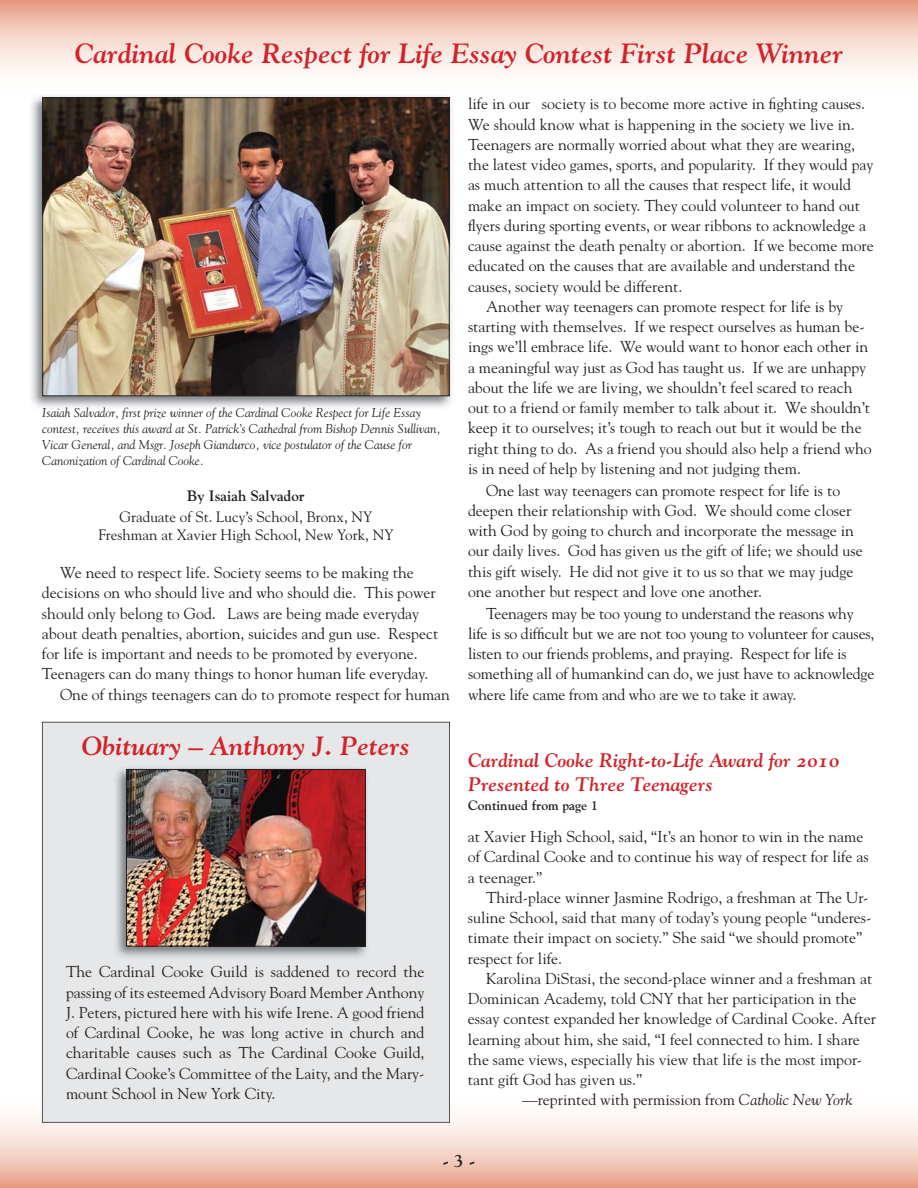
<style>
.page{position:relative;width:918px;height:1188px;background:#fff}
.page>*{position:absolute;margin:0;border:0;box-sizing:border-box;transform-origin:0 0}
.t1{font:27.75px "Goudy Bold Italic Os F";color:#d2232a}
.t2{font:26.25px "Goudy Bold Italic Os F";color:#d2232a}
.t3{font:19.5px/24px "Goudy Bold Italic Os F";color:#d2232a}
.t4{font:700 18px "Goudy";color:#231f20}
.t5{font:15.75px/20.2px "Goudy";color:#231f20}
.t6{font:15px/18px "Goudy";color:#231f20;text-align:center}
.t7{font:15px "Goudy Bold Os F";color:#231f20}
.t8{font:700 13.5px "Goudy";color:#231f20}
.t9{font:italic 12.75px/16px "Goudy";color:#231f20}
.s1{font-style:italic}
</style>
<div class="page">
<svg style="left:0;top:0;width:918px;height:74px;background:#f3d1c4"></svg>
<img style="left:30px;top:95px;width:422px;height:313px">
<img style="left:44px;top:99px;width:404px;height:295px">
<div style="left:42px;top:97px;width:408px;height:299px;border:1px solid #231f20"></div>
<svg style="left:0;top:1087px;width:918px;height:101px"></svg>
<div style="left:42px;top:722px;width:408px;height:401px;background:#e6e7e8"></div>
<img style="left:113px;top:765px;width:256px;height:194px">
<img style="left:128px;top:771px;width:236px;height:174px">
<div style="left:126px;top:769px;width:240px;height:178px;border:1px solid #231f20"></div>
<h1 class="t1" style="left:75px;top:43px;width:770px">Cardinal Cooke Respect for Life Essay Contest First Place Winner</h1>
<p class="t9" style="left:42px;top:406px;width:400px">Isaiah Salvador, first prize winner of the Cardinal Cooke Respect for Life Essay contest, receives this award at St. Patrick’s Cathedral from Bishop Dennis Sullivan, Vicar General, and Msgr. Joseph Giandurco, vice postulator of the Cause for Canonization of Cardinal Cooke.</p>
<p class="t7" style="left:187px;top:490px;width:119px">By Isaiah Salvador</p>
<p class="t6" style="left:98px;top:509px;width:297px">Graduate of St. Lucy’s School, Bronx, NY<br>Freshman at Xavier High School, New York, NY</p>
<p class="t5" style="left:60px;top:564px;width:355px">We need to respect life. Society seems to be making the</p>
<p class="t5" style="left:42px;top:584px;width:395px">decisions on who should live and who should die. This power</p>
<p class="t5" style="left:42px;top:604px;width:379px">should only belong to God. Laws are being made everyday</p>
<p class="t5" style="left:42px;top:625px;width:398px">about death penalties, abortion, suicides and gun use. Respect</p>
<p class="t5" style="left:42px;top:645px;width:377px">for life is important and needs to be promoted by everyone.</p>
<p class="t5" style="left:42px;top:665px;width:388px">Teenagers can do many things to honor human life everyday.</p>
<p class="t5" style="left:60px;top:685px;width:392px">One of things teenagers can do to promote respect for human</p>
<h2 class="t2" style="left:82px;top:736px;width:330px">Obituary – Anthony J. Peters</h2>
<p class="t5" style="left:66px;top:963px;width:360px;text-align:justify">The Cardinal Cooke Guild is saddened to record the passing of its esteemed Advisory Board Member Anthony J. Peters, pictured here with his wife Irene. A good friend of Cardinal Cooke, he was long active in church and charitable causes such as The Cardinal Cooke Guild, Cardinal Cooke’s Committee of the Laity, and the Mary&shy;mount School in New York City.</p>
<p class="t5" style="left:468px;top:95px;width:399px">life in our society is to become more active in fighting causes.</p>
<p class="t5" style="left:468px;top:115px;width:388px">We should know what is happening in the society we live in.</p>
<p class="t5" style="left:468px;top:136px;width:389px">Teenagers are normally worried about what they are wearing,</p>
<p class="t5" style="left:468px;top:156px;width:407px">the latest video games, sports, and popularity. If they would pay</p>
<p class="t5" style="left:468px;top:176px;width:385px">as much attention to all the causes that respect life, it would</p>
<p class="t5" style="left:468px;top:196px;width:394px">make an impact on society. They could volunteer to hand out</p>
<p class="t5" style="left:468px;top:217px;width:400px">flyers during sporting events, or wear ribbons to acknowledge a</p>
<p class="t5" style="left:468px;top:237px;width:407px">cause against the death penalty or abortion. If we become more</p>
<p class="t5" style="left:468px;top:257px;width:389px">educated on the causes that are available and understand the</p>
<p class="t5" style="left:468px;top:277px;width:216px">causes, society would be different.</p>
<p class="t5" style="left:486px;top:298px;width:359px">Another way teenagers can promote respect for life is by</p>
<p class="t5" style="left:468px;top:318px;width:398px">starting with themselves. If we respect ourselves as human be-</p>
<p class="t5" style="left:468px;top:338px;width:402px">ings we’ll embrace life. We would want to honor each other in</p>
<p class="t5" style="left:468px;top:358px;width:400px">a meaningful way just as God has taught us. If we are unhappy</p>
<p class="t5" style="left:468px;top:379px;width:386px">about the life we are living, we shouldn’t feel scared to reach</p>
<p class="t5" style="left:468px;top:399px;width:404px">out to a friend or family member to talk about it. We shouldn’t</p>
<p class="t5" style="left:468px;top:419px;width:395px">keep it to ourselves; it’s tough to reach out but it would be the</p>
<p class="t5" style="left:468px;top:439px;width:405px">right thing to do. As a friend you should also help a friend who</p>
<p class="t5" style="left:468px;top:460px;width:334px">is in need of help by listening and not judging them.</p>
<p class="t5" style="left:468px;top:481px;width:396px;text-indent:18px">One last way teenagers can promote respect for life is to deepen their relationship with God. We should come closer with God by going to church and incorporate the message in our daily lives. God has given us the gift of life; we should use this gift wisely. He did not give it to us so that we may judge one another but respect and love one another.</p>
<p class="t5" style="left:468px;top:604px;width:408px;text-indent:18px">Teenagers may be too young to understand the reasons why life is so difficult but we are not too young to volunteer for causes, listen to our friends problems, and praying. Respect for life is something all of humankind can do, we just have to acknowledge where life came from and who are we to take it away.</p>
<p class="t3" style="left:468px;top:750px;width:373px">Cardinal Cooke Right-to-Life Award for 2010<br>Presented to Three Teenagers</p>
<p class="t8" style="left:468px;top:800px;width:132px">Continued from page 1</p>
<p class="t5" style="left:468px;top:828px;width:402px">at Xavier High School, said, “It’s an honor to win in the name of Cardinal Cooke and to continue his way of respect for life as a teenager.”</p>
<p class="t5" style="left:468px;top:889px;width:405px;text-indent:18px">Third-place winner Jasmine Rodrigo, a freshman at The Ur&shy;suline School, said that many of today’s young people “underes&shy;timate their impact on society.” She said “we should promote” respect for life.</p>
<p class="t5" style="left:468px;top:970px;width:410px;text-indent:18px">Karolina DiStasi, the second-place winner and a freshman at Dominican Academy, told CNY that her participation in the essay contest expanded her knowledge of Cardinal Cooke. After learning about him, she said, “I feel connected to him. I share the same views, especially his view that life is the most impor&shy;tant gift God has given us.”</p>
<p class="t5" style="left:522px;top:1091px;width:332px">—reprinted with permission from <span class="s1">Catholic New York</span></p>
<p class="t4" style="left:443px;top:1154px;width:34px">- 3 -</p>
</div>
